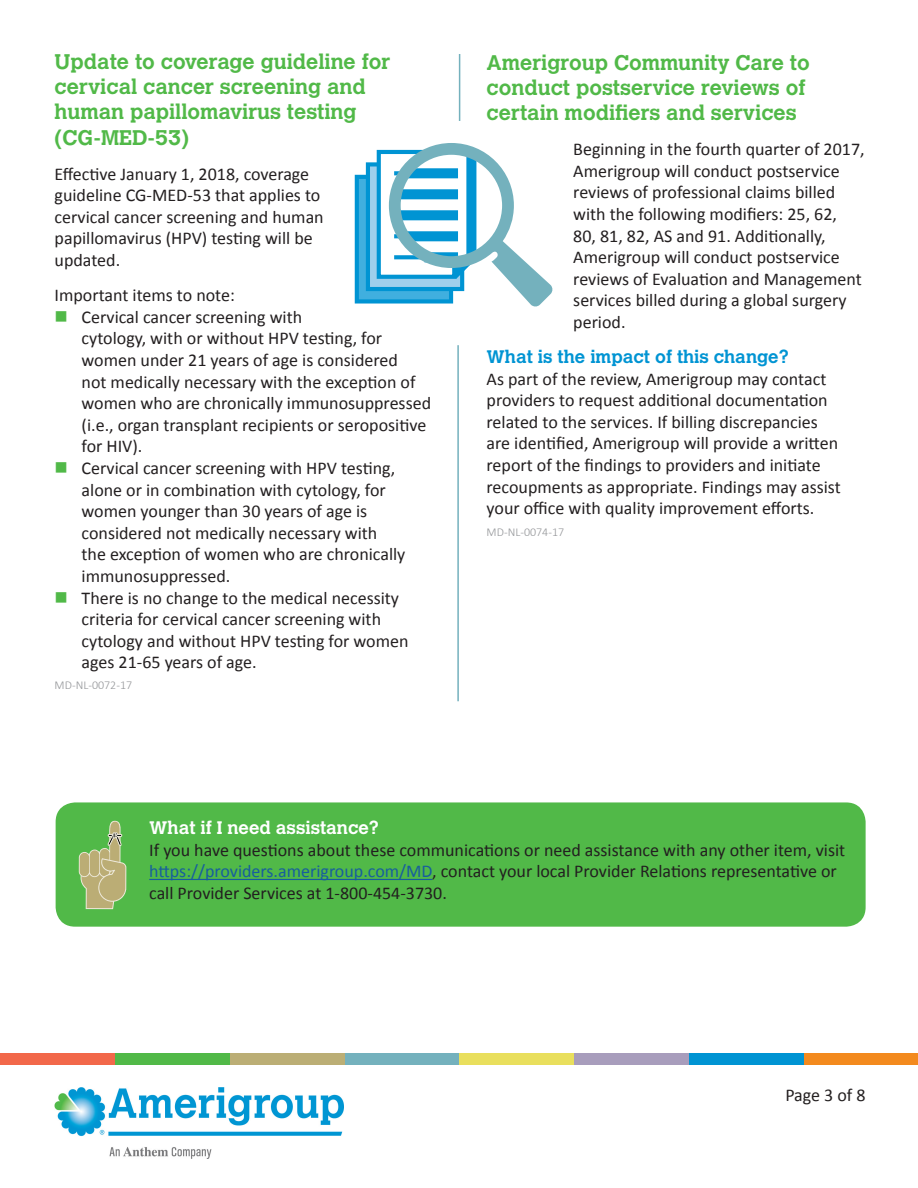
<style>
.page{position:relative;width:918px;height:1188px;background:#fff}
.page>*{position:absolute;margin:0;border:0;box-sizing:border-box;transform-origin:0 0}
.t1{font:700 21px/25.2px "Calvert MT Std";color:#51b948}
.Body_text{font:18px/21.6px "Calibri";color:#231f20}
.Sub_head{font:700 18px "Calvert MT Std";color:#0094d3}
.Sub_head-2{font:700 18px "Calvert MT Std";color:#fff}
.Job_ID{font:300 12px "Calibri";color:#939598}
.s1{color:#175d9e}
</style>
<div class="page">
<img style="left:55px;top:1088px;width:288px;height:71px">
<div style="left:0;top:1053px;width:115px;height:11px;background:#f2684a"></div>
<div style="left:115px;top:1053px;width:115px;height:11px;background:#51b948"></div>
<div style="left:230px;top:1053px;width:115px;height:11px;background:#bbae75"></div>
<div style="left:345px;top:1053px;width:115px;height:11px;background:#74b1bd"></div>
<div style="left:459px;top:1053px;width:115px;height:11px;background:#e9df5d"></div>
<div style="left:574px;top:1053px;width:115px;height:11px;background:#a89dbc"></div>
<div style="left:689px;top:1053px;width:115px;height:11px;background:#0094d3"></div>
<div style="left:804px;top:1053px;width:114px;height:11px;background:#f38a1e"></div>
<hr style="left:459px;top:54px;width:1px;height:67px;background:#74b1bd">
<hr style="left:457px;top:345px;width:2px;height:356px;background:#74b1bd">
<div style="left:357px;top:177px;width:94px;height:124px;background:#40afdf"></div>
<div style="left:355px;top:175px;width:98px;height:129px;border:4px solid #0094d3"></div>
<div style="left:368px;top:164px;width:94px;height:125px;background:#9fcfec"></div>
<div style="left:366px;top:162px;width:98px;height:129px;border:4px solid #0094d3"></div>
<svg style="left:375px;top:143px;width:178px;height:164px"></svg>
<div style="left:57px;top:804px;width:807px;height:121px;background:#51b948;border-radius:18px"></div>
<div style="left:56px;top:802px;width:810px;height:125px;border:3px solid #51b948;border-radius:18px"></div>
<hr style="left:149px;top:879px;width:283px;height:1px;background:#175d9e">
<svg style="left:79px;top:821px;width:47px;height:88px"></svg>
<p class="t1" style="left:55px;top:49px;width:337px">Update to coverage guideline for cervical cancer screening and human papillomavirus testing (CG-MED-53)</p>
<p class="Body_text" style="left:55px;top:163px;width:271px">Effective January 1, 2018, coverage guideline CG-MED-53 that applies to cervical cancer screening and human papillomavirus (HPV) testing will be updated.</p>
<p class="Body_text" style="left:55px;top:284px;width:182px">Important items to note:</p>
<p class="Body_text" style="left:82px;top:306px;width:351px">Cervical cancer screening with<br>cytology, with or without HPV testing, for women under 21 years of age is considered<br>not medically necessary with the exception of women who are chronically immunosuppressed (i.e., organ transplant recipients or seropositive for HIV).</p>
<p class="Body_text" style="left:82px;top:457px;width:325px">Cervical cancer screening with HPV testing, alone or in combination with cytology, for women younger than 30 years of age is considered not medically necessary with the exception of women who are chronically immunosuppressed.</p>
<p class="Body_text" style="left:82px;top:587px;width:328px">There is no change to the medical necessity criteria for cervical cancer screening with cytology and without HPV testing for women ages 21-65 years of age.</p>
<p class="Job_ID" style="left:55px;top:678px;width:79px">MD-NL-0072-17</p>
<p class="t1" style="left:487px;top:49px;width:325px">Amerigroup Community Care to conduct postservice reviews of certain modifiers and services</p>
<p class="Body_text" style="left:573px;top:138px;width:293px">Beginning in the fourth quarter of 2017, Amerigroup will conduct postservice reviews of professional claims billed with the following modifiers: 25, 62,<br>80, 81, 82, AS and 91. Additionally, Amerigroup will conduct postservice reviews of Evaluation and Management services billed during a global surgery period.</p>
<p class="Sub_head" style="left:487px;top:345px;width:304px">What is the impact of this change?</p>
<p class="Body_text" style="left:487px;top:368px;width:356px">As part of the review, Amerigroup may contact providers to request additional documentation related to the services. If billing discrepancies are identified, Amerigroup will provide a written report of the findings to providers and initiate recoupments as appropriate. Findings may assist your office with quality improvement efforts.</p>
<p class="Job_ID" style="left:487px;top:524px;width:79px">MD-NL-0074-17</p>
<p class="Sub_head-2" style="left:149px;top:816px;width:231px">What if I need assistance?</p>
<p class="Body_text" style="left:149px;top:839px;width:698px">If you have questions about these communications or need assistance with any other item, visit <span class="s1">https://providers.amerigroup.com/MD</span>, contact your local Provider Relations representative or call Provider Services at 1-800-454-3730.</p>
<p class="Body_text" style="left:785px;top:1085px;width:82px">Page 3 of 8</p>
</div>
